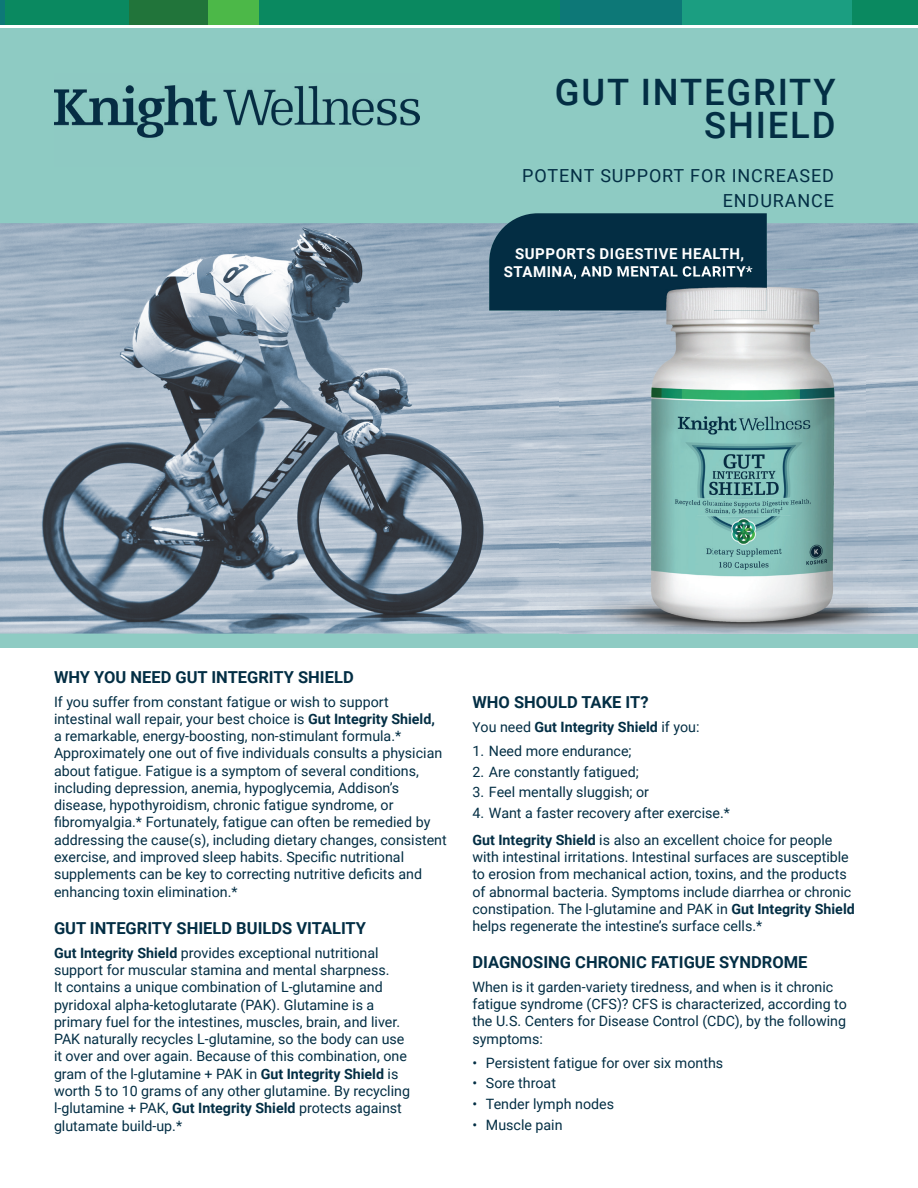
<style>
.page{position:relative;width:918px;height:1188px;background:#fff}
.page>*{position:absolute;margin:0;border:0;box-sizing:border-box;transform-origin:0 0}
.t1{font:500 36.45px/33px "Roboto";letter-spacing:.05em;color:#032e44;text-align:right}
.t2{font:18px/24.8px "Roboto";letter-spacing:.05em;color:#032e44;text-align:right}
.t3{font:700 16.5px "Roboto";color:#032e44}
.t4{font:700 15px/18px "Roboto";letter-spacing:.035em;color:#fff;text-align:center}
.t5{font:14.25px/17.2px "Roboto";color:#032e44}
.t6{font:700 14.25px "Roboto";color:#032e44}
.s1{font-weight:700}
.s2{font-weight:400;font-size:13.5px}
.s3{font-weight:400}
</style>
<div class="page">
<div style="left:0;top:28px;width:918px;height:620px;background:#8ecbc3"></div>
<img style="left:0;top:223px;width:918px;height:411px">
<div style="left:0;top:0;width:918px;height:25px;background:#0a8960"></div>
<div style="left:560px;top:0;width:122px;height:25px;background:#0d7877"></div>
<div style="left:0;top:0;width:5px;height:25px;background:#0d7877"></div>
<div style="left:682px;top:0;width:170px;height:25px;background:#1b9e81"></div>
<div style="left:207px;top:0;width:52px;height:25px;background:#4cb848"></div>
<div style="left:129px;top:0;width:78px;height:25px;background:#21743a"></div>
<div style="left:489px;top:213px;width:278px;height:97px;background:#032d43"></div>
<img style="left:560px;top:310px;width:153px;height:271px">
<img style="left:713px;top:269px;width:154px;height:312px">
<img style="left:867px;top:269px;width:51px;height:365px">
<img style="left:560px;top:581px;width:307px;height:53px">
<img style="left:560px;top:269px;width:207px;height:41px">
<img style="left:560px;top:269px;width:192px;height:10px">
<img style="left:54px;top:85px;width:366px;height:53px">
<h1 class="t1" style="left:555px;top:74px;width:282px">GUT INTEGRITY<br>SHIELD</h1>
<p class="t2" style="left:522px;top:163px;width:313px">POTENT SUPPORT FOR INCREASED<br>ENDURANCE</p>
<p class="t4" style="left:504px;top:244px;width:250px">SUPPORTS DIGESTIVE HEALTH,<br>STAMINA, AND MENTAL CLARITY*</p>
<p class="t3" style="left:54px;top:665px;width:301px">WHY YOU NEED GUT INTEGRITY SHIELD</p>
<p class="t5" style="left:54px;top:692px;width:394px">If you suffer from constant fatigue or wish to support intestinal wall repair, your best choice is <span class="s1">Gut Integrity Shield,<br></span>a remarkable, energy-boosting, non-stimulant formula.* Approximately one out of five individuals consults a physician about fatigue. Fatigue is a symptom of several conditions, including depression, anemia, hypoglycemia, Addison’s disease, hypothyroidism, chronic fatigue syndrome, or fibromyalgia.* Fortunately, fatigue can often be remedied by addressing the cause(s), including dietary changes, consistent exercise, and improved sleep habits. Specific nutritional supplements can be key to correcting nutritive deficits and enhancing toxin elimination.*</p>
<p class="t3" style="left:54px;top:916px;width:314px">GUT INTEGRITY SHIELD BUILDS VITALITY</p>
<p class="t5" style="left:54px;top:944px;width:358px"><span class="s1">Gut Integrity Shield</span> provides exceptional nutritional support for muscular stamina and mental sharpness.<br>It contains a unique combination of L-glutamine and pyridoxal alpha-ketoglutarate (PAK). Glutamine is a primary fuel for the intestines, muscles, brain, and liver.<br>PAK naturally recycles L-glutamine, so the body can use it over and over again. Because of this combination, one gram of the l-glutamine + PAK in <span class="s1">Gut Integrity Shield</span> is worth 5 to 10 grams of any other glutamine. By recycling l-glutamine + PAK, <span class="s1">Gut Integrity Shield</span> protects against glutamate build-up.*</p>
<p class="t3" style="left:472px;top:691px;width:178px">WHO SHOULD TAKE IT?</p>
<p class="t6" style="left:472px;top:717px;width:229px"><span class="s2">Y</span><span class="s3">ou need</span> Gut Integrity Shield <span class="s3">if you:</span></p>
<p class="t5" style="left:472px;top:742px;width:161px">1. Need more endurance;</p>
<p class="t5" style="left:472px;top:762px;width:168px">2. Are constantly fatigued;</p>
<p class="t5" style="left:472px;top:783px;width:178px">3. Feel mentally sluggish; or</p>
<p class="t5" style="left:472px;top:798px;width:362px;line-height:27.3px">4. Want a faster recovery after exercise.*<br><span class="s1">Gut Integrity Shield</span> is also an excellent choice for people</p>
<p class="t5" style="left:472px;top:848px;width:384px">with intestinal irritations. Intestinal surfaces are susceptible to erosion from mechanical action, toxins, and the products of abnormal bacteria. Symptoms include diarrhea or chronic constipation. The l-glutamine and PAK in <span class="s1">Gut Integrity Shield </span>helps regenerate the intestine’s surface cells.*</p>
<p class="t3" style="left:472px;top:950px;width:337px">DIAGNOSING CHRONIC FATIGUE SYNDROME</p>
<p class="t5" style="left:472px;top:978px;width:376px">When is it garden-variety tiredness, and when is it chronic fatigue syndrome (CFS)? CFS is characterized, according to the U.S. Centers for Disease Control (CDC), by the following symptoms:</p>
<p class="t5" style="left:472px;top:1053px;width:252px">• Persistent fatigue for over six months</p>
<p class="t5" style="left:472px;top:1074px;width:85px">• Sore throat</p>
<p class="t5" style="left:472px;top:1094px;width:143px">• Tender lymph nodes</p>
<p class="t5" style="left:472px;top:1116px;width:92px">• Muscle pain</p>
</div>
